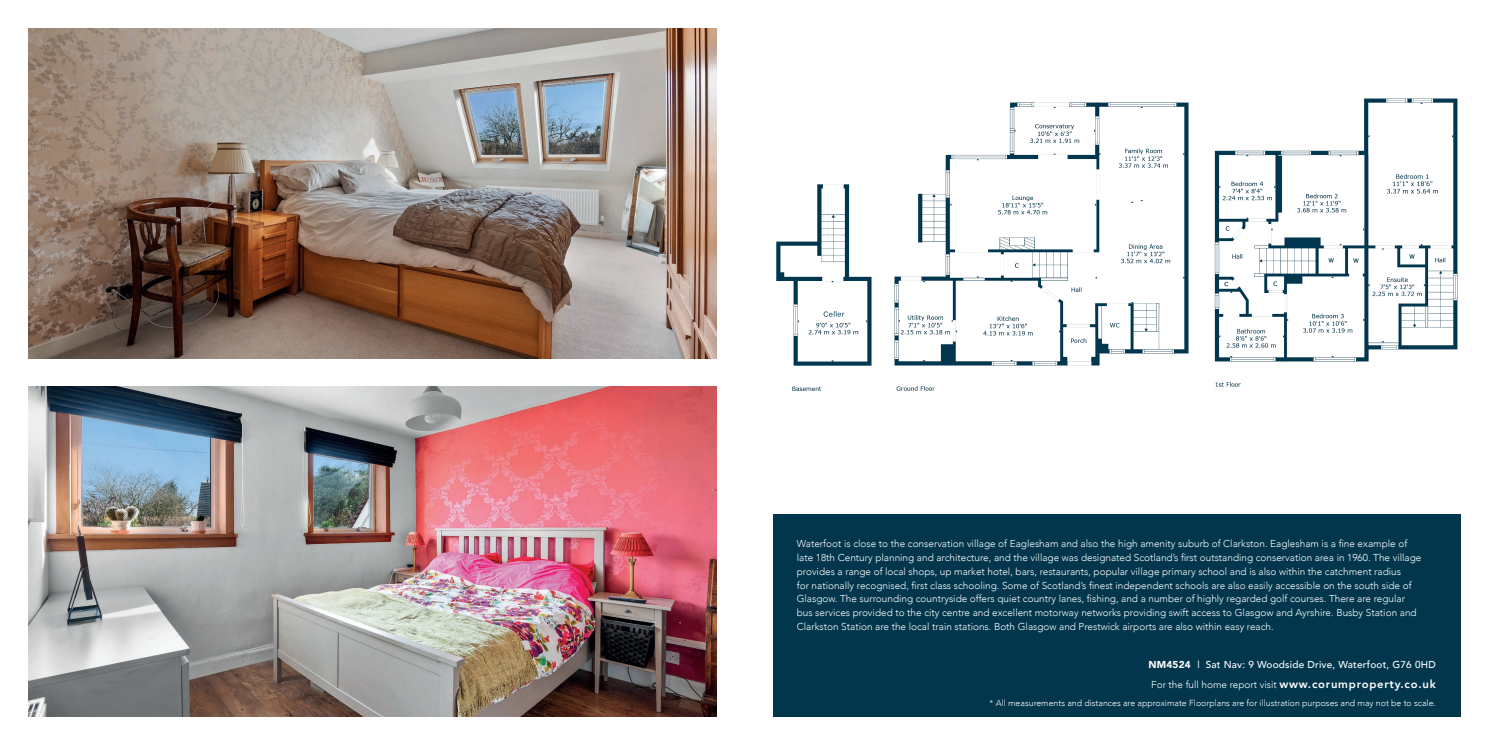
<style>
.page{position:relative;width:1489px;height:745px;background:#fff}
.page>*{position:absolute;margin:0;border:0;box-sizing:border-box;transform-origin:0 0}
.t1{font:300 10px/13.8px "Avenir";color:#fff}
.t2{font:500 10px "Avenir";letter-spacing:.02em;color:#fff}
.t3{font:300 8.75px "Avenir";color:#fff}
.s1{font-weight:900}
.s2{font-weight:800;font-size:11.25px}
</style>
<div class="page">
<img style="left:28px;top:28px;width:688px;height:330px">
<img style="left:28px;top:386px;width:688px;height:330px">
<img style="left:1214px;top:98px;width:244px;height:289px">
<img style="left:776px;top:184px;width:96px;height:207px">
<div style="left:772px;top:514px;width:688px;height:202px;background:#01364d"></div>
<img style="left:894px;top:102px;width:295px;height:289px">
<p class="t1" style="left:796px;top:536px;width:626px">Waterfoot is close to the conservation village of Eaglesham and also the high amenity suburb of Clarkston. Eaglesham is a fine example of late 18th Century planning and architecture, and the village was designated Scotland’s first outstanding conservation area in 1960. The village provides a range of local shops, up market hotel, bars, restaurants, popular village primary school and is also within the catchment radius<br>for nationally recognised, first class schooling. Some of Scotland’s finest independent schools are also easily accessible on the south side of Glasgow. The surrounding countryside offers quiet country lanes, fishing, and a number of highly regarded golf courses. There are regular bus services provided to the city centre and excellent motorway networks providing swift access to Glasgow and Ayrshire. Busby Station and Clarkston Station are the local train stations. Both Glasgow and Prestwick airports are also within easy reach.</p>
<p class="t2" style="left:1148px;top:655px;width:289px"><span class="s1">NM4524</span> | Sat Nav: 9 Woodside Drive, Waterfoot, G76 0HD</p>
<p class="t1" style="left:1151px;top:677px;width:286px">For the full home report visit <span class="s2">www.corumproperty.co.uk</span></p>
<p class="t3" style="left:989px;top:697px;width:448px">* All measurements and distances are approximate Floorplans are for illustration purposes and may not be to scale.</p>
</div>
